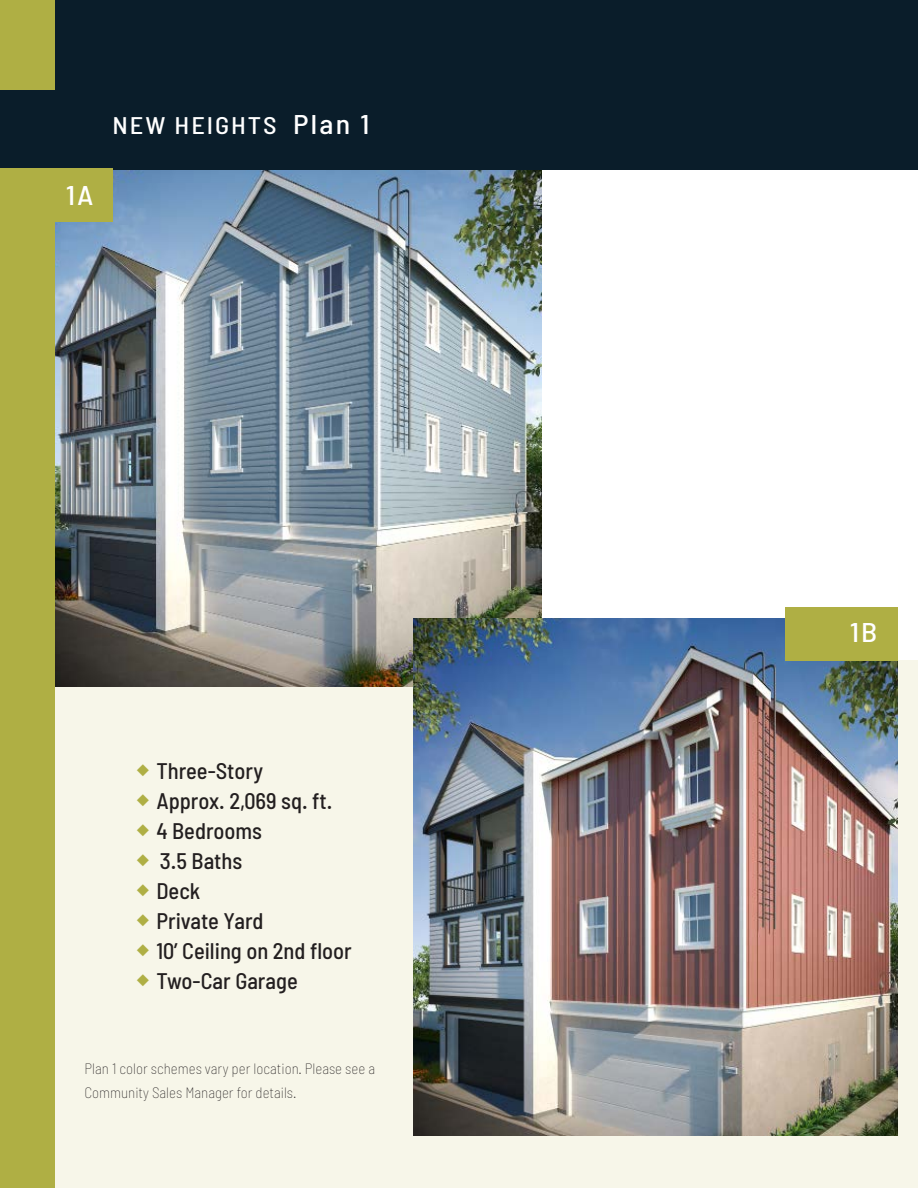
<style>
.page{position:relative;width:918px;height:1188px;background:#fff}
.page>*{position:absolute;margin:0;border:0;box-sizing:border-box;transform-origin:0 0}
.Watt_headline{font:500 semi-condensed 27px "Barlow";color:#fff;scale:1.1 1}
.Watt_headline-2{font:500 semi-condensed 24px "Barlow";letter-spacing:.075em;color:#fff;scale:1.1 1}
.t1{font:500 semi-condensed 22.5px "Barlow";color:#231f20}
.Watt_floorplan_capti{font:100 semi-condensed 15px/24px "Barlow";color:#231f20}
.s1{font-size:27px}
.s2{color:#afaf44}
</style>
<div class="page">
<div style="left:0;top:660px;width:918px;height:528px;background:#f7f6e9"></div>
<img style="left:54px;top:169px;width:487px;height:517px">
<div style="left:0;top:0;width:918px;height:169px;background:#0a1d2a"></div>
<div style="left:0;top:0;width:54px;height:89px;background:#afaf44"></div>
<div style="left:0;top:169px;width:54px;height:1019px;background:#afaf44"></div>
<div style="left:0;top:168px;width:112px;height:54px;background:#afaf44"></div>
<img style="left:413px;top:618px;width:485px;height:518px">
<div style="left:785px;top:607px;width:113px;height:54px;background:#afaf44"></div>
<p class="Watt_headline" style="left:66px;top:179px;width:26px">1A</p>
<p class="Watt_headline-2" style="left:112px;top:110px;width:235px">NEW HEIGHTS <span class="s1">Plan 1</span></p>
<p class="t1" style="left:137px;top:757px;width:128px"><span class="s2">◆</span> Three-Story</p>
<p class="t1" style="left:137px;top:787px;width:197px"><span class="s2">◆</span> Approx. 2,069 sq. ft.</p>
<p class="t1" style="left:137px;top:817px;width:127px"><span class="s2">◆</span> 4 Bedrooms</p>
<p class="t1" style="left:137px;top:847px;width:107px"><span class="s2">◆</span> 3.5 Baths</p>
<p class="t1" style="left:137px;top:877px;width:65px"><span class="s2">◆</span> Deck</p>
<p class="t1" style="left:137px;top:907px;width:128px"><span class="s2">◆</span> Private Yard</p>
<p class="t1" style="left:137px;top:937px;width:217px"><span class="s2">◆</span> 10’ Ceiling on 2nd floor</p>
<p class="t1" style="left:137px;top:967px;width:163px"><span class="s2">◆</span> Two-Car Garage</p>
<p class="Watt_floorplan_capti" style="left:85px;top:1056px;width:292px">Plan 1 color schemes vary per location. Please see a<br>Community Sales Manager for details.</p>
<p class="Watt_headline" style="left:850px;top:616px;width:26px">1B</p>
</div>
